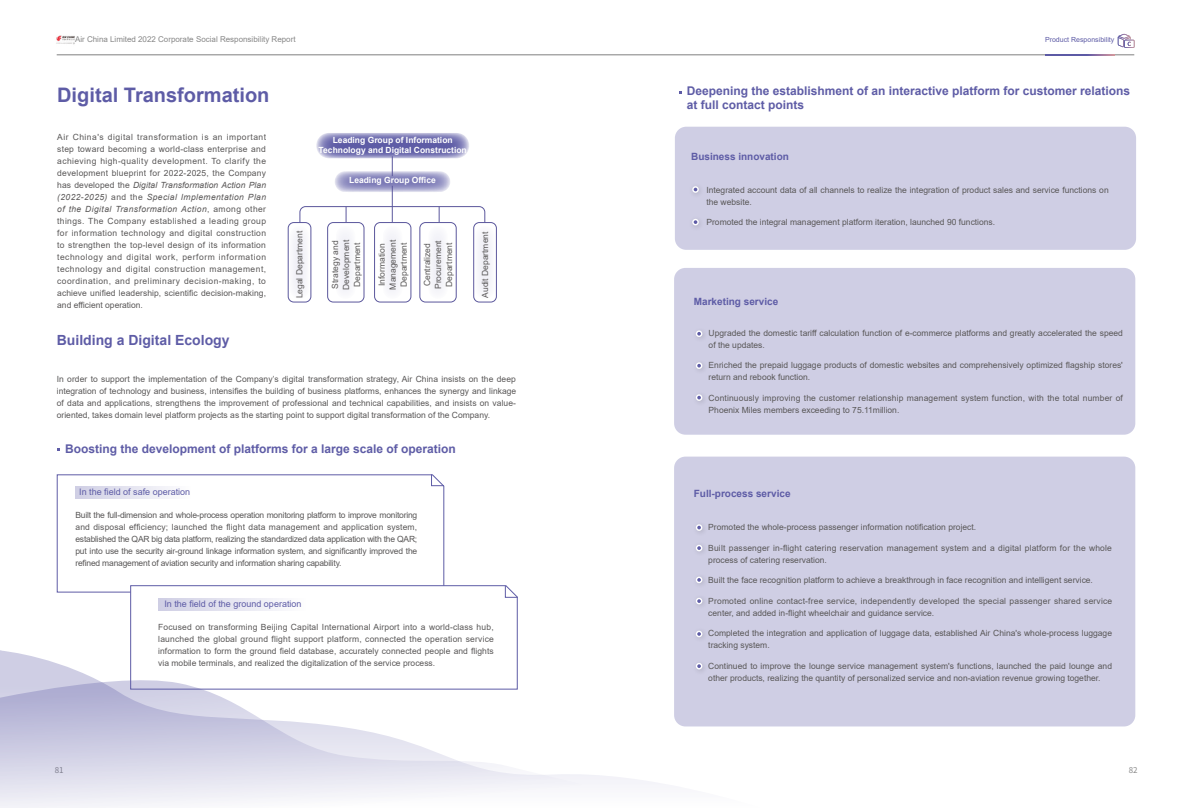
<style>
.page{position:relative;width:1191px;height:808px;background:#fff}
.page>*{position:absolute;margin:0;border:0;box-sizing:border-box;transform-origin:0 0}
.t1{font:700 20px "Arial";color:#5e5ca6}
.t2{font:700 14px "Arial";color:#5e5ca6}
.t3{font:700 12px/14px "Arial";color:#5e5ca6}
.t4{font:700 10px "Arial";color:#5e5ca6}
.t5{font:9px "Arial";color:#5e5ca6}
.t6{font:8.5px/12px "Arial";color:#595757}
.t7{font:8.5px/12px "Arial";letter-spacing:.02em;color:#595757}
.t8{font:700 8.5px/10px "Arial";color:#fff;text-align:center}
.t9{font:8px "Arial";color:#878787}
.t10{font:8px "Source Han Sans CN";color:#898989}
.t11{font:7px "Arial";color:#5e5ca6}
.s1{font-style:italic}
</style>
<div class="page">
<hr style="left:57px;top:55px;width:1077px;height:1px;background:#808080">
<svg style="left:1045px;top:54px;width:69px;height:1px"></svg>
<svg style="left:1117px;top:34px;width:17px;height:14px"></svg>
<img style="left:56px;top:35px;width:19px;height:10px">
<svg style="left:56px;top:474px;width:389px;height:119px"></svg>
<svg style="left:130px;top:585px;width:388px;height:64px"></svg>
<svg style="left:158px;top:598px;width:153px;height:12px"></svg>
<svg style="left:430px;top:474px;width:15px;height:13px"></svg>
<svg style="left:504px;top:585px;width:14px;height:13px"></svg>
<svg style="left:75px;top:486px;width:120px;height:12px"></svg>
<div style="left:475px;top:226px;width:20px;height:73px;background:#f5f5f9;border-radius:10px"></div>
<div style="left:473px;top:222px;width:23px;height:80px;border:1px solid #5b579c;border-radius:6px"></div>
<div style="left:383px;top:226px;width:19px;height:73px;background:#f4f4f9;border-radius:10px"></div>
<div style="left:428px;top:226px;width:20px;height:73px;background:#f5f5f9;border-radius:10px"></div>
<div style="left:374px;top:222px;width:37px;height:80px;border:1px solid #5b579c;border-radius:6px"></div>
<div style="left:419px;top:222px;width:37px;height:80px;border:1px solid #5b579c;border-radius:6px"></div>
<div style="left:336px;top:226px;width:20px;height:73px;background:#f4f4f9;border-radius:10px"></div>
<div style="left:327px;top:222px;width:37px;height:80px;border:1px solid #5b579c;border-radius:6px"></div>
<div style="left:290px;top:226px;width:19px;height:73px;background:#f4f4f9;border-radius:10px"></div>
<div style="left:288px;top:222px;width:23px;height:80px;border:1px solid #5b579c;border-radius:6px"></div>
<svg style="left:316px;top:133px;width:153px;height:25px;background:#7c7ab6"></svg>
<svg style="left:334px;top:171px;width:116px;height:21px;background:#a3a2cc"></svg>
<svg style="left:392px;top:156px;width:1px;height:20px"></svg>
<hr style="left:392px;top:186px;width:1px;height:36px;background:#5b579c">
<svg style="left:299px;top:206px;width:186px;height:17px"></svg>
<svg style="left:0;top:649px;width:518px;height:24px"></svg>
<svg style="left:0;top:673px;width:801px;height:135px"></svg>
<div style="left:675px;top:127px;width:461px;height:123px;background:#cfcee4;border-radius:11px"></div>
<svg style="left:692px;top:186px;width:7px;height:7px"></svg>
<svg style="left:693px;top:188px;width:4px;height:3px"></svg>
<svg style="left:692px;top:219px;width:7px;height:6px"></svg>
<svg style="left:693px;top:220px;width:4px;height:4px"></svg>
<div style="left:674px;top:268px;width:461px;height:167px;background:#cfcee4;border-radius:11px"></div>
<div style="left:674px;top:457px;width:461px;height:269px;background:#cfcee4;border-radius:11px"></div>
<div style="left:696px;top:330px;width:6px;height:7px;background:#fff;border-radius:50%"></div>
<svg style="left:697px;top:332px;width:4px;height:4px"></svg>
<svg style="left:696px;top:362px;width:6px;height:7px"></svg>
<svg style="left:697px;top:364px;width:4px;height:3px"></svg>
<svg style="left:696px;top:394px;width:6px;height:7px"></svg>
<svg style="left:697px;top:396px;width:4px;height:3px"></svg>
<svg style="left:696px;top:524px;width:6px;height:7px"></svg>
<svg style="left:697px;top:526px;width:4px;height:3px"></svg>
<svg style="left:696px;top:545px;width:6px;height:6px"></svg>
<svg style="left:696px;top:577px;width:6px;height:6px"></svg>
<svg style="left:696px;top:598px;width:6px;height:6px"></svg>
<svg style="left:696px;top:631px;width:6px;height:6px"></svg>
<svg style="left:696px;top:663px;width:6px;height:6px"></svg>
<p class="t9" style="left:75px;top:34px;width:222px">Air China Limited 2022 Corporate Social Responsibility Report</p>
<p class="t11" style="left:1045px;top:35px;width:71px">Product Responsibility</p>
<h1 class="t1" style="left:57px;top:81px;width:214px">Digital Transformation</h1>
<p class="t6" style="left:57px;top:131px;width:210px;text-align:justify">Air China's digital transformation is an important step toward becoming a world-class enterprise and achieving high-quality development. To clarify the development blueprint for 2022-2025, the Company has developed the <span class="s1">Digital Transformation Action Plan (2022-2025)</span> and the <span class="s1">Special Implementation Plan of the Digital Transformation Action</span>, among other things. The Company established a leading group for information technology and digital construction to strengthen the top-level design of its information technology and digital work, perform information technology and digital construction management, coordination, and preliminary decision-making, to achieve unified leadership, scientific decision-making, and efficient operation.</p>
<p class="t8" style="left:319px;top:135px;width:150px">Leading Group of Information<br>Technology and Digital Construction</p>
<p class="t8" style="left:349px;top:176px;width:88px">Leading Group Office</p>
<p class="t6" style="left:293px;top:298px;width:69px;rotate:-90deg">Legal Department</p>
<p class="t6" style="left:330px;top:290px;width:52px;line-height:11px;text-align:center;rotate:-90deg">Strategy and<br>Development<br>Department</p>
<p class="t6" style="left:376px;top:289px;width:51px;line-height:11px;text-align:center;rotate:-90deg">Information<br>Management<br>Department</p>
<p class="t6" style="left:421px;top:289px;width:50px;line-height:11px;text-align:center;rotate:-90deg">Centralized<br>Procurement<br>Department</p>
<p class="t6" style="left:479px;top:298px;width:68px;rotate:-90deg">Audit Department</p>
<h2 class="t2" style="left:57px;top:330px;width:174px">Building a Digital Ecology</h2>
<p class="t6" style="left:57px;top:373px;width:461px;text-align:justify">In order to support the implementation of the Company’s digital transformation strategy, Air China insists on the deep integration of technology and business, intensifies the building of business platforms, enhances the synergy and linkage of data and applications, strengthens the improvement of professional and technical capabilities, and insists on value&shy;oriented, takes domain level platform projects as the starting point to support digital transformation of the Company.</p>
<h3 class="t3" style="left:65px;top:442px;width:392px">Boosting the development of platforms for a large scale of operation</h3>
<p class="t5" style="left:79px;top:486px;width:113px">In the field of safe operation</p>
<p class="t6" style="left:75px;top:509px;width:343px;text-align:justify">Built the full-dimension and whole-process operation monitoring platform to improve monitoring and disposal efficiency; launched the flight data management and application system, established the QAR big data platform, realizing the standardized data application with the QAR; put into use the security air-ground linkage information system, and significantly improved the refined management of aviation security and information sharing capability.</p>
<p class="t5" style="left:164px;top:598px;width:139px">In the field of the ground operation</p>
<p class="t6" style="left:158px;top:621px;width:337px;text-align:justify">Focused on transforming Beijing Capital International Airport into a world-class hub, launched the global ground flight support platform, connected the operation service information to form the ground field database, accurately connected people and flights via mobile terminals, and realized the digitalization of the service process.</p>
<h3 class="t3" style="left:686px;top:84px;width:445px">Deepening the establishment of an interactive platform for customer relations at full contact points</h3>
<p class="t4" style="left:691px;top:150px;width:99px">Business innovation</p>
<p class="t6" style="left:706px;top:184px;width:404px">Integrated account data of all channels to realize the integration of product sales and service functions on the website.</p>
<p class="t6" style="left:706px;top:216px;width:290px">Promoted the integral management platform iteration, launched 90 functions.</p>
<p class="t4" style="left:694px;top:294px;width:86px">Marketing service</p>
<p class="t6" style="left:708px;top:327px;width:416px">Upgraded the domestic tariff calculation function of e-commerce platforms and greatly accelerated the speed of the updates.</p>
<p class="t6" style="left:708px;top:359px;width:416px">Enriched the prepaid luggage products of domestic websites and comprehensively optimized flagship stores' return and rebook function.</p>
<p class="t6" style="left:708px;top:392px;width:416px">Continuously improving the customer relationship management system function, with the total number of<br>Phoenix Miles members exceeding to 75.11million.</p>
<p class="t4" style="left:694px;top:487px;width:98px">Full-process service</p>
<p class="t6" style="left:708px;top:521px;width:269px">Promoted the whole-process passenger information notification project.</p>
<p class="t6" style="left:708px;top:542px;width:405px">Built passenger in-flight catering reservation management system and a digital platform for the whole process of catering reservation.</p>
<p class="t6" style="left:708px;top:574px;width:386px">Built the face recognition platform to achieve a breakthrough in face recognition and intelligent service.</p>
<p class="t7" style="left:708px;top:595px;width:405px">Promoted online contact-free service, independently developed the special passenger shared service center, and added in-flight wheelchair and guidance service.</p>
<p class="t6" style="left:708px;top:627px;width:405px">Completed the integration and application of luggage data, established Air China's whole-process luggage tracking system.</p>
<p class="t6" style="left:708px;top:660px;width:405px">Continued to improve the lounge service management system's functions, launched the paid lounge and other products, realizing the quantity of personalized service and non-aviation revenue growing together.</p>
<p class="t10" style="left:55px;top:765px;width:10px">81</p>
<p class="t10" style="left:1128px;top:765px;width:10px">82</p>
</div>
